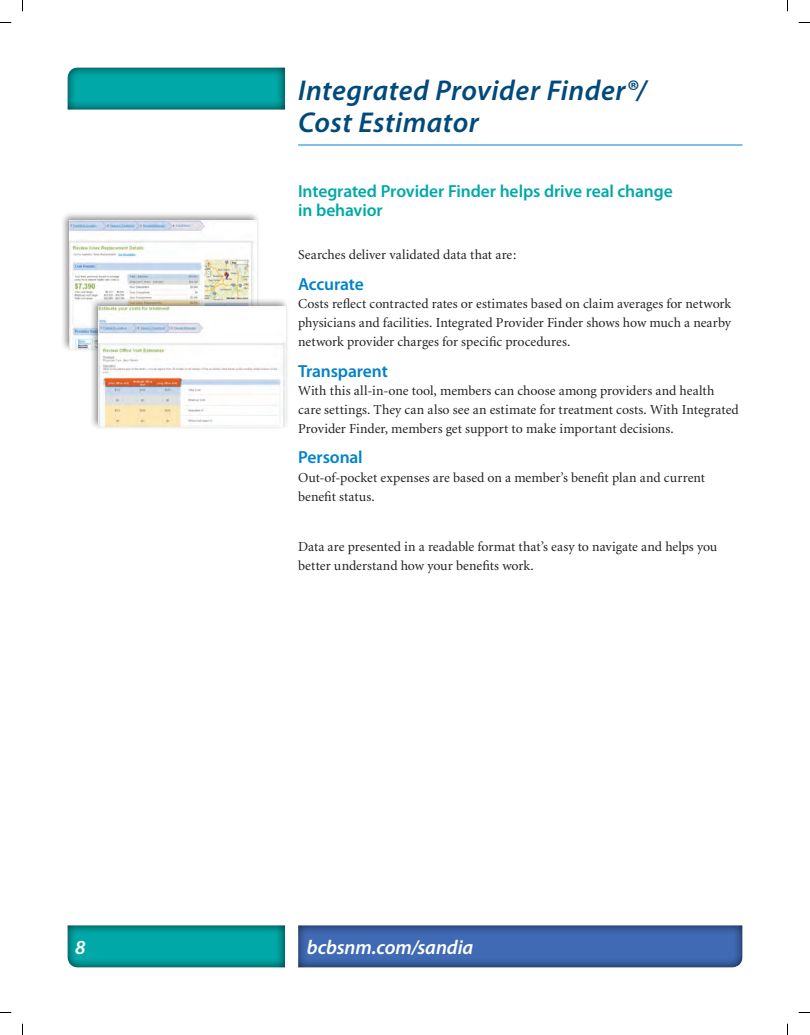
<style>
.page{position:relative;width:810px;height:1035px;background:#fff}
.page>*{position:absolute;margin:0;border:0;box-sizing:border-box;transform-origin:0 0}
.Subhead_italic{font:italic 600 28.75px/31.2px "Myriad Pro";letter-spacing:.015em;color:#004a7b}
.t1{font:italic 600 20px "Myriad Pro";letter-spacing:-.005em;color:#fff}
.subhead{font:600 17.5px/18.8px "Myriad Pro";letter-spacing:-.005em;color:#00a9a8}
.subhead-2{font:600 17.5px "Myriad Pro";letter-spacing:-.01em;color:#0082c8}
.body{font:13.75px/18.8px "Minion";letter-spacing:.005em;color:#231f20}
</style>
<div class="page">
<div style="left:66px;top:925px;width:219px;height:45px;background:#231f20;opacity:.75"></div>
<div style="left:296px;top:925px;width:447px;height:45px;background:#231f20;opacity:.75"></div>
<div style="left:66px;top:65px;width:219px;height:45px;background:#231f20;opacity:.75"></div>
<div style="left:60px;top:212px;width:200px;height:140px;background:#231f20;opacity:.5"></div>
<img style="left:69px;top:221px;width:188px;height:128px">
<div style="left:89px;top:298px;width:200px;height:132px;background:#231f20;opacity:.5"></div>
<img style="left:98px;top:307px;width:188px;height:119px">
<hr style="left:298px;top:145px;width:444px;height:1px;background:#0085cb">
<p class="Subhead_italic" style="left:298px;top:76px;width:350px">Integrated Provider Finder®/<br>Cost Estimator</p>
<p class="subhead" style="left:298px;top:182px;width:376px">Integrated Provider Finder helps drive real change in behavior</p>
<p class="body" style="left:298px;top:246px;width:220px">Searches deliver validated data that are:</p>
<p class="subhead-2" style="left:298px;top:274px;width:67px">Accurate</p>
<p class="body" style="left:298px;top:295px;width:435px;text-align:justify">Costs reflect contracted rates or estimates based on claim averages for network physicians and facilities. Integrated Provider Finder shows how much a nearby network provider charges for specific procedures.</p>
<p class="subhead-2" style="left:298px;top:361px;width:91px">Transparent</p>
<p class="body" style="left:298px;top:382px;width:442px">With this all-in-one tool, members can choose among providers and health care settings. They can also see an estimate for treatment costs. With Integrated<br>Provider Finder, members get support to make important decisions.</p>
<p class="subhead-2" style="left:298px;top:448px;width:66px">Personal</p>
<p class="body" style="left:298px;top:469px;width:408px">Out-of-pocket expenses are based on a member’s benefit plan and current benefit status.</p>
<p class="body" style="left:298px;top:538px;width:421px">Data are presented in a readable format that’s easy to navigate and helps you better understand how your benefits work.</p>
<h2 class="t1" style="left:75px;top:937px;width:12px">8</h2>
<h2 class="t1" style="left:307px;top:937px;width:168px">bcbsnm.com/sandia</h2>
</div>
